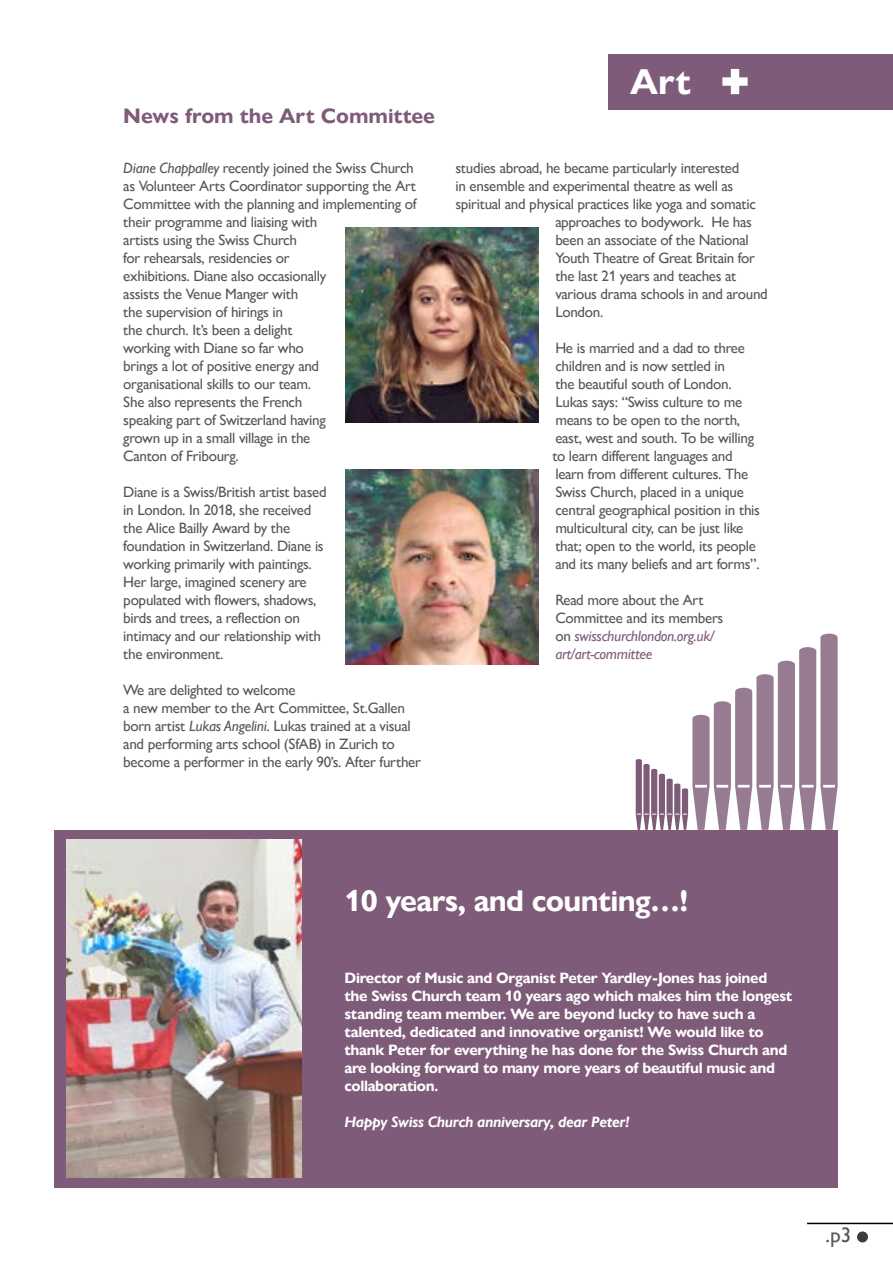
<style>
.page{position:relative;width:893px;height:1263px;background:#fff}
.page>*{position:absolute;margin:0;border:0;box-sizing:border-box;transform-origin:0 0}
.t1{font:700 36px "Gill Sans Nova";color:#fff}
.t2{font:700 30px "Gill Sans Nova";letter-spacing:-.02em;color:#fff}
.t3{font:700 21px "Gill Sans Nova";color:#7e5b78}
.t4{font:21px "Gill Sans Nova";color:#575756}
.t5{font:15px/18px "Gill Sans Nova";letter-spacing:-.02em;color:#575756}
.t6{font:700 15px/18px "Gill Sans Nova";letter-spacing:-.02em;color:#fff}
.t7{font:italic 700 15px "Gill Sans Nova";letter-spacing:-.02em;color:#fff}
.s1{font-style:italic}
.s2{font-style:italic;color:#7e5b78}
</style>
<div class="page">
<div style="left:857px;top:1231px;width:11px;height:11px;background:#3c3c3b;border-radius:50%"></div>
<hr style="left:807px;top:1223px;width:86px;height:1px;background:#000">
<img style="left:345px;top:227px;width:194px;height:196px">
<img style="left:345px;top:469px;width:194px;height:195px">
<div style="left:609px;top:54px;width:284px;height:55px;background:#7e5b78"></div>
<svg style="left:722px;top:69px;width:26px;height:25px"></svg>
<svg style="left:636px;top:634px;width:202px;height:196px"></svg>
<div style="left:327px;top:830px;width:511px;height:358px;background:#7e5b78"></div>
<div style="left:54px;top:830px;width:282px;height:358px;background:#7e5b78"></div>
<img style="left:66px;top:840px;width:236px;height:338px">
<h3 class="t3" style="left:123px;top:104px;width:313px">News from the Art Committee</h3>
<p class="t5" style="left:123px;top:158px;width:295px"><span class="s1">Diane Chappalley</span> recently joined the Swiss Church as Volunteer Arts Coordinator supporting the Art Committee with the planning and implementing of their programme and liaising with<br>artists using the Swiss Church<br>for rehearsals, residencies or<br>exhibitions. Diane also occasionally<br>assists the Venue Manger with<br>the supervision of hirings in<br>the church. It’s been a delight<br>working with Diane so far who<br>brings a lot of positive energy and<br>organisational skills to our team.<br>She also represents the French<br>speaking part of Switzerland having<br>grown up in a small village in the<br>Canton of Fribourg.</p>
<p class="t5" style="left:123px;top:482px;width:205px">Diane is a Swiss/British artist based in London. In 2018, she received the Alice Bailly Award by the foundation in Switzerland. Diane is working primarily with paintings.<br>Her large, imagined scenery are populated with flowers, shadows, birds and trees, a reflection on intimacy and our relationship with the environment.</p>
<p class="t5" style="left:123px;top:680px;width:299px">We are delighted to welcome<br>a new member to the Art Committee, St.Gallen born artist <span class="s1">Lukas Angelini</span>. Lukas trained at a visual and performing arts school (SfAB) in Zurich to become a performer in the early 90’s. After further</p>
<h1 class="t1" style="left:630px;top:61px;width:62px">Art</h1>
<p class="t5" style="left:455px;top:158px;width:285px">studies abroad, he became particularly interested</p>
<p class="t5" style="left:455px;top:176px;width:279px">in ensemble and experimental theatre as well as</p>
<p class="t5" style="left:455px;top:194px;width:302px">spiritual and physical practices like yoga and somatic</p>
<p class="t5" style="left:555px;top:212px;width:198px">approaches to bodywork. He has</p>
<p class="t5" style="left:555px;top:230px;width:195px">been an associate of the National</p>
<p class="t5" style="left:555px;top:248px;width:201px">Youth Theatre of Great Britain for</p>
<p class="t5" style="left:555px;top:266px;width:183px">the last 21 years and teaches at</p>
<p class="t5" style="left:555px;top:284px;width:214px">various drama schools in and around</p>
<p class="t5" style="left:555px;top:302px;width:50px">London.</p>
<p class="t5" style="left:552px;top:338px;width:209px">He is married and a dad to three children and is now settled in<br>the beautiful south of London.<br>Lukas says: “Swiss culture to me means to be open to the north, east, west and south. To be willing to learn different languages and learn from different cultures. The Swiss Church, placed in a unique central geographical position in this multicultural city, can be just like that; open to the world, its people and its many beliefs and art forms”.</p>
<p class="t5" style="left:555px;top:590px;width:170px">Read more about the Art<br>Committee and its members on <span class="s2">swisschurchlondon.org.uk/ art/art-committee</span></p>
<h2 class="t2" style="left:344px;top:883px;width:345px">10 years, and counting…!</h2>
<p class="t6" style="left:344px;top:969px;width:449px">Director of Music and Organist Peter Yardley-Jones has joined the Swiss Church team 10 years ago which makes him the longest standing team member. We are beyond lucky to have such a talented, dedicated and innovative organist! We would like to thank Peter for everything he has done for the Swiss Church and are looking forward to many more years of beautiful music and collaboration.</p>
<p class="t7" style="left:344px;top:1113px;width:287px">Happy Swiss Church anniversary, dear Peter!</p>
<h3 class="t4" style="left:825px;top:1223px;width:27px">.p3</h3>
</div>
